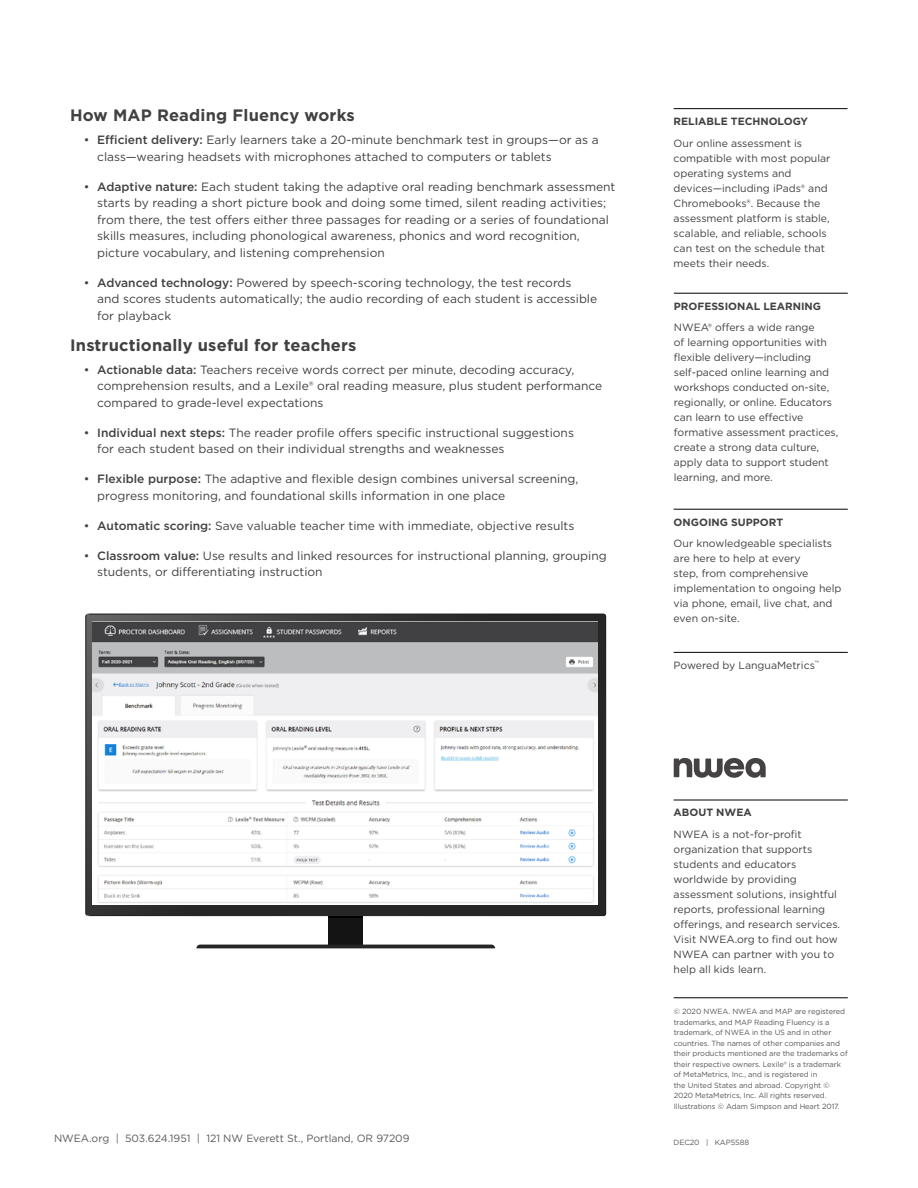
<style>
.page{position:relative;width:918px;height:1188px;background:#fff}
.page>*{position:absolute;margin:0;border:0;box-sizing:border-box;transform-origin:0 0}
.t1{font:700 16.5px "Gotham";letter-spacing:.01em;color:#414042}
.t2{font:12px/16.5px "Gotham";color:#414042}
.t3{font:10.5px/15px "Gotham";color:#414042}
.t4{font:700 10.5px "Gotham";color:#414042}
.t5{font:10.5px "Gotham";color:#58595b}
.t6{font:7.5px/10.5px "Gotham";letter-spacing:-.01em;color:#565659}
.s1{font-weight:500}
</style>
<div class="page">
<hr style="left:674px;top:509px;width:174px;height:1px;background:#000">
<hr style="left:674px;top:652px;width:174px;height:1px;background:#000">
<hr style="left:674px;top:108px;width:174px;height:1px;background:#000">
<hr style="left:674px;top:800px;width:174px;height:1px;background:#000">
<hr style="left:674px;top:998px;width:174px;height:1px;background:#000">
<div style="left:328px;top:913px;width:35px;height:32px;background:#141414"></div>
<svg style="left:328px;top:913px;width:35px;height:5px"></svg>
<svg style="left:86px;top:615px;width:519px;height:300px;background:#424242"></svg>
<svg style="left:196px;top:945px;width:299px;height:3px"></svg>
<img style="left:93px;top:622px;width:505px;height:282px">
<svg style="left:674px;top:758px;width:92px;height:20px"></svg>
<hr style="left:674px;top:293px;width:174px;height:1px;background:#000">
<h1 class="t1" style="left:70px;top:104px;width:286px">How MAP Reading Fluency works</h1>
<p class="t2" style="left:97px;top:132px;width:503px;text-indent:-14px">• <span class="s1">Efficient delivery:</span> Early learners take a 20-minute benchmark test in groups—or as a class—wearing headsets with microphones attached to computers or tablets</p>
<p class="t2" style="left:97px;top:178px;width:520px;text-indent:-14px">• <span class="s1">Adaptive nature:</span> Each student taking the adaptive oral reading benchmark assessment starts by reading a short picture book and doing some timed, silent reading activities; from there, the test offers either three passages for reading or a series of foundational skills measures, including phonological awareness, phonics and word recognition, picture vocabulary, and listening comprehension</p>
<p class="t2" style="left:97px;top:274px;width:502px;text-indent:-14px">• <span class="s1">Advanced technology:</span> Powered by speech-scoring technology, the test records<br>and scores students automatically; the audio recording of each student is accessible for playback</p>
<h1 class="t1" style="left:70px;top:334px;width:288px">Instructionally useful for teachers</h1>
<p class="t2" style="left:97px;top:361px;width:507px;text-indent:-14px">• <span class="s1">Actionable data:</span> Teachers receive words correct per minute, decoding accuracy, comprehension results, and a Lexile® oral reading measure, plus student performance compared to grade-level expectations</p>
<p class="t2" style="left:97px;top:424px;width:478px;text-indent:-14px">• <span class="s1">Individual next steps:</span> The reader profile offers specific instructional suggestions for each student based on their individual strengths and weaknesses</p>
<p class="t2" style="left:97px;top:471px;width:483px;text-indent:-14px">• <span class="s1">Flexible purpose:</span> The adaptive and flexible design combines universal screening, progress monitoring, and foundational skills information in one place</p>
<p class="t2" style="left:84px;top:517px;width:492px">• <span class="s1">Automatic scoring:</span> Save valuable teacher time with immediate, objective results</p>
<p class="t2" style="left:97px;top:547px;width:511px;text-indent:-14px">• <span class="s1">Classroom value:</span> Use results and linked resources for instructional planning, grouping students, or differentiating instruction</p>
<p class="t5" style="left:54px;top:1132px;width:357px">NWEA.org | 503.624.1951 | 121 NW Everett St., Portland, OR 97209</p>
<p class="t4" style="left:674px;top:114px;width:136px">RELIABLE TECHNOLOGY</p>
<p class="t3" style="left:674px;top:135px;width:158px">Our online assessment is compatible with most popular operating systems and devices—including iPads® and<br>Chromebooks®. Because the assessment platform is stable, scalable, and reliable, schools can test on the schedule that meets their needs.</p>
<p class="t4" style="left:674px;top:299px;width:149px">PROFESSIONAL LEARNING</p>
<p class="t3" style="left:674px;top:320px;width:166px">NWEA® offers a wide range<br>of learning opportunities with flexible delivery—including self-paced online learning and workshops conducted on-site, regionally, or online. Educators can learn to use effective formative assessment practices, create a strong data culture, apply data to support student learning, and more.</p>
<p class="t4" style="left:674px;top:515px;width:111px">ONGOING SUPPORT</p>
<p class="t3" style="left:674px;top:536px;width:169px">Our knowledgeable specialists are here to help at every<br>step, from comprehensive implementation to ongoing help via phone, email, live chat, and even on-site.</p>
<p class="t3" style="left:674px;top:657px;width:147px">Powered by LanguaMetrics<sup>™</sup></p>
<p class="t4" style="left:674px;top:806px;width:80px">ABOUT NWEA</p>
<p class="t3" style="left:674px;top:827px;width:168px">NWEA is a not-for-profit organization that supports students and educators worldwide by providing assessment solutions, insightful reports, professional learning offerings, and research services.<br>Visit NWEA.org to find out how<br>NWEA can partner with you to help all kids learn.</p>
<p class="t6" style="left:674px;top:1006px;width:176px">© 2020 NWEA. NWEA and MAP are registered trademarks, and MAP Reading Fluency is a trademark, of NWEA in the US and in other countries. The names of other companies and their products mentioned are the trademarks of their respective owners. Lexile® is a trademark of MetaMetrics, Inc., and is registered in<br>the United States and abroad. Copyright © 2020 MetaMetrics, Inc. All rights reserved.<br>Illustrations © Adam Simpson and Heart 2017.</p>
<p class="t6" style="left:674px;top:1137px;width:77px">DEC20 | KAP5588</p>
</div>
